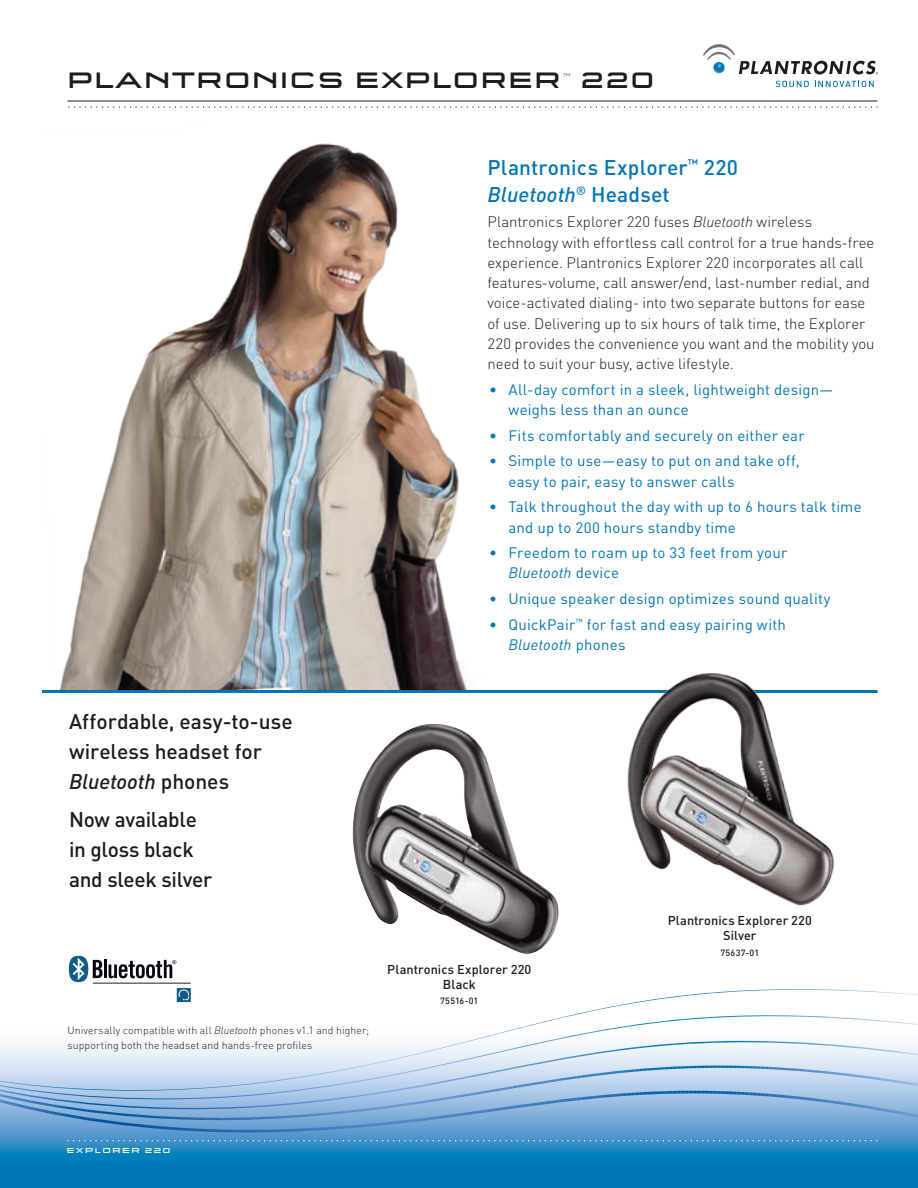
<style>
.page{position:relative;width:918px;height:1188px;background:#fff}
.page>*{position:absolute;margin:0;border:0;box-sizing:border-box;transform-origin:0 0}
.t1{font:500 23.25px "Q Type Ext";letter-spacing:.075em;color:#1c1c1a}
.t2{font:500 21px/30px "DIN";letter-spacing:-.005em;color:#1c1c1a}
.t3{font:500 21px/27px "DIN";letter-spacing:.005em;color:#0075b5}
.t4{font:300 15px/20.2px "DIN";letter-spacing:-.005em;color:#1c1c1a}
.t5{font:15px/20.2px "DIN";letter-spacing:.015em;color:#0075b5}
.t6{font:500 12.75px/15px "DIN";letter-spacing:.005em;color:#1c1c1a;text-align:center}
.t7{font:300 10.5px/15px "DIN";letter-spacing:.01em;color:#1c1c1a}
.t8{font:500 9px "DIN";letter-spacing:.025em;color:#1c1c1a}
.t9{font:200 8.1px "Q Type Ext";color:#1c1c1a}
.t10{font:500 7.5px "Q Type Ext";letter-spacing:.195em;color:#fff}
.s1{font-style:italic}
</style>
<div class="page">
<img style="left:60px;top:143px;width:411px;height:547px">
<svg style="left:0;top:1141px;width:918px;height:47px;background:#097cba"></svg>
<hr style="left:42px;top:690px;width:836px;height:3px;background:#0075b5">
<svg style="left:776px;top:81px;width:33px;height:6px"></svg>
<svg style="left:815px;top:81px;width:63px;height:6px"></svg>
<svg style="left:703px;top:44px;width:175px;height:30px"></svg>
<svg style="left:0;top:956px;width:918px;height:185px"></svg>
<img style="left:352px;top:724px;width:207px;height:230px">
<img style="left:627px;top:673px;width:208px;height:233px">
<hr style="left:68px;top:101px;width:810px;height:1px;background:#1c1c1a">
<svg style="left:68px;top:107px;width:810px;height:1px"></svg>
<h1 class="t1" style="left:68px;top:66px;width:390px">PLANTRONICS EXPLOR</h1>
<h1 class="t1" style="left:509px;top:66px;width:50px">ER</h1>
<p class="t9" style="left:562px;top:71px;width:9px">™</p>
<h1 class="t1" style="left:581px;top:66px;width:75px">220</h1>
<h2 class="t3" style="left:487px;top:153px;width:252px">Plantronics Explorer<sup>™</sup> 220<br><span class="s1">Bluetooth</span><sup>®</sup> Headset</h2>
<p class="t4" style="left:488px;top:212px;width:389px">Plantronics Explorer 220 fuses <span class="s1">Bluetooth</span> wireless technology with effortless call control for a true hands-free experience. Plantronics Explorer 220 incorporates all call features-volume, call answer/end, last-number redial, and voice-activated dialing- into two separate buttons for ease of use. Delivering up to six hours of talk time, the Explorer 220 provides the convenience you want and the mobility you need to suit your busy, active lifestyle.</p>
<p class="t5" style="left:508px;top:379px;width:326px;text-indent:-20px">• All-day comfort in a sleek, lightweight design— weighs less than an ounce</p>
<p class="t5" style="left:489px;top:425px;width:317px">• Fits comfortably and securely on either ear</p>
<p class="t5" style="left:508px;top:451px;width:293px;text-indent:-20px">• Simple to use—easy to put on and take off, easy to pair, easy to answer calls</p>
<p class="t5" style="left:508px;top:497px;width:355px;text-indent:-20px">• Talk throughout the day with up to 6 hours talk time and up to 200 hours standby time</p>
<p class="t5" style="left:508px;top:542px;width:280px;text-indent:-20px">• Freedom to roam up to 33 feet from your<br><span class="s1">Bluetooth</span> device</p>
<p class="t5" style="left:489px;top:588px;width:343px">• Unique speaker design optimizes sound quality</p>
<p class="t5" style="left:508px;top:614px;width:279px;text-indent:-19px">• QuickPair<sup>™</sup> for fast and easy pairing with<br><span class="s1">Bluetooth</span> phones</p>
<h2 class="t2" style="left:69px;top:706px;width:225px">Affordable, easy-to-use wireless headset for<br><span class="s1">Bluetooth</span> phones</h2>
<h2 class="t2" style="left:69px;top:804px;width:145px">Now available in gloss black and sleek silver</h2>
<p class="t7" style="left:68px;top:1022px;width:303px">Universally compatible with all <span class="s1">Bluetooth</span> phones v1.1 and higher; supporting both the headset and hands-free profiles</p>
<p class="t6" style="left:387px;top:961px;width:146px">Plantronics Explorer 220<br>Black</p>
<p class="t8" style="left:440px;top:995px;width:40px">75516-01</p>
<p class="t6" style="left:668px;top:913px;width:146px">Plantronics Explorer 220<br>Silver</p>
<p class="t8" style="left:721px;top:947px;width:40px">75637-01</p>
<p class="t10" style="left:67px;top:1146px;width:105px">EXPLORER 220</p>
</div>
